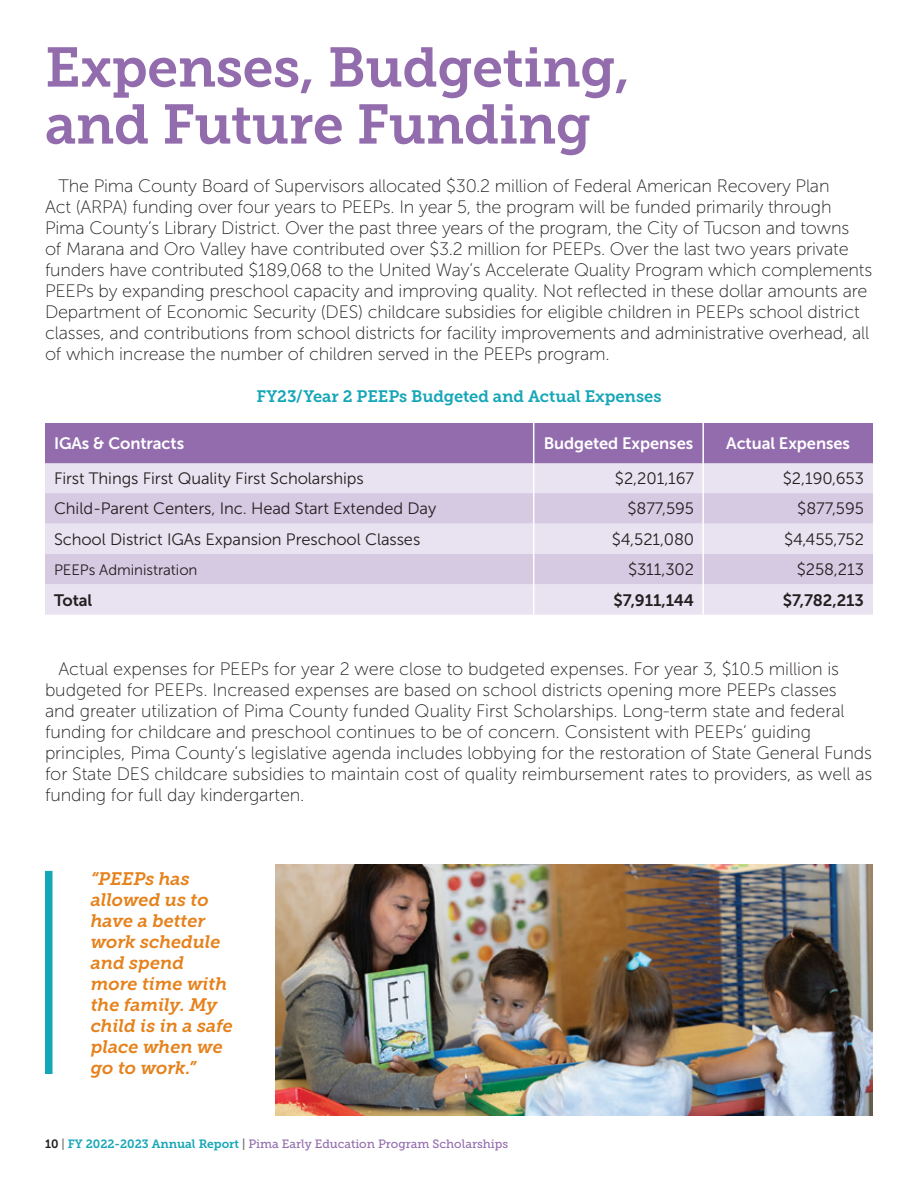
<style>
.page{position:relative;width:918px;height:1188px;background:#fff}
.page>*{position:absolute;margin:0;border:0;box-sizing:border-box;transform-origin:0 0}
.t1{font:55.5px/57px "Museo Slab 700";letter-spacing:-.01em;color:#936cae}
.t2{font:18px/21px "Museo Sans 100";letter-spacing:-.01em;color:#231f20}
.t3{font:italic 18px/21px "Museo Slab 700";color:#e6811b}
.t4{font:16.5px "Museo Sans 300";letter-spacing:-.005em;color:#231f20}
.t5{font:16.5px "Museo Sans 700";letter-spacing:-.005em;color:#fff}
.t6{font:16.5px "Museo Slab 700";letter-spacing:-.005em;color:#15a6b7}
.t7{font:16.5px "Museo Sans 700";letter-spacing:-.005em;color:#231f20}
.t8{font:15px "Museo Sans 300";letter-spacing:-.005em;color:#231f20}
.t9{font:12px "Museo Slab 500";color:#936cae}
.s1{font-family:"Museo Slab 700";color:#231f20}
.s2{color:#636366}
.s3{font-family:"Museo Slab 700";color:#15a6b7}
</style>
<div class="page">
<div style="left:45px;top:584px;width:828px;height:31px;background:#e9e2f0"></div>
<svg style="left:45px;top:493px;width:828px;height:91px;background:#dcd2e7"></svg>
<svg style="left:45px;top:423px;width:828px;height:70px;background:#b79eca"></svg>
<hr style="left:702px;top:464px;width:2px;height:29px;background:#fff">
<hr style="left:533px;top:493px;width:1px;height:31px;background:#fff">
<hr style="left:702px;top:493px;width:2px;height:31px;background:#fff">
<hr style="left:533px;top:524px;width:1px;height:30px;background:#fff">
<hr style="left:702px;top:524px;width:2px;height:30px;background:#fff">
<hr style="left:533px;top:554px;width:1px;height:30px;background:#fff">
<hr style="left:702px;top:554px;width:2px;height:30px;background:#fff">
<hr style="left:533px;top:584px;width:1px;height:31px;background:#fff">
<hr style="left:702px;top:584px;width:2px;height:31px;background:#fff">
<img style="left:275px;top:864px;width:598px;height:252px">
<div style="left:45px;top:871px;width:7px;height:203px;background:#15a6b7"></div>
<h1 class="t1" style="left:45px;top:39px;width:587px">Expenses, Budgeting, and Future Funding</h1>
<p class="t2" style="left:45px;top:176px;width:829px;text-indent:14px">The Pima County Board of Supervisors allocated $30.2 million of Federal American Recovery Plan<br>Act (ARPA) funding over four years to PEEPs. In year 5, the program will be funded primarily through Pima County’s Library District. Over the past three years of the program, the City of Tucson and towns<br>of Marana and Oro Valley have contributed over $3.2 million for PEEPs. Over the last two years private funders have contributed $189,068 to the United Way’s Accelerate Quality Program which complements PEEPs by expanding preschool capacity and improving quality. Not reflected in these dollar amounts are Department of Economic Security (DES) childcare subsidies for eligible children in PEEPs school district classes, and contributions from school districts for facility improvements and administrative overhead, all of which increase the number of children served in the PEEPs program.</p>
<p class="t6" style="left:256px;top:387px;width:407px">FY23/Year 2 PEEPs Budgeted and Actual Expenses</p>
<p class="t5" style="left:54px;top:435px;width:132px">IGAs &amp; Contracts</p>
<p class="t5" style="left:544px;top:435px;width:151px">Budgeted Expenses</p>
<p class="t5" style="left:726px;top:435px;width:125px">Actual Expenses</p>
<p class="t4" style="left:54px;top:470px;width:311px">First Things First Quality First Scholarships</p>
<p class="t4" style="left:615px;top:470px;width:81px">$2,201,167</p>
<p class="t4" style="left:783px;top:470px;width:83px">$2,190,653</p>
<p class="t4" style="left:54px;top:500px;width:384px">Child-Parent Centers, Inc. Head Start Extended Day</p>
<p class="t4" style="left:627px;top:500px;width:68px">$877,595</p>
<p class="t4" style="left:797px;top:500px;width:68px">$877,595</p>
<p class="t4" style="left:54px;top:530px;width:368px">School District IGAs Expansion Preschool Classes</p>
<p class="t4" style="left:612px;top:530px;width:84px">$4,521,080</p>
<p class="t4" style="left:784px;top:530px;width:81px">$4,455,752</p>
<p class="t8" style="left:54px;top:561px;width:145px">PEEPs Administration</p>
<p class="t4" style="left:628px;top:561px;width:68px">$311,302</p>
<p class="t4" style="left:797px;top:561px;width:69px">$258,213</p>
<p class="t7" style="left:54px;top:591px;width:40px">Total</p>
<p class="t7" style="left:614px;top:591px;width:82px">$7,911,144</p>
<p class="t7" style="left:783px;top:591px;width:83px">$7,782,213</p>
<p class="t2" style="left:45px;top:659px;width:829px;text-indent:14px">Actual expenses for PEEPs for year 2 were close to budgeted expenses. For year 3, $10.5 million is budgeted for PEEPs. Increased expenses are based on school districts opening more PEEPs classes<br>and greater utilization of Pima County funded Quality First Scholarships. Long-term state and federal funding for childcare and preschool continues to be of concern. Consistent with PEEPs’ guiding principles, Pima County’s legislative agenda includes lobbying for the restoration of State General Funds for State DES childcare subsidies to maintain cost of quality reimbursement rates to providers, as well as funding for full day kindergarten.</p>
<p class="t3" style="left:91px;top:868px;width:144px">“PEEPs has allowed us to have a better work schedule and spend more time with the family. My child is in a safe place when we go to work.”</p>
<p class="t9" style="left:45px;top:1137px;width:465px"><span class="s1">10</span> <span class="s2">|</span> <span class="s3">FY 2022-2023 Annual Report</span> <span class="s2">|</span> Pima Early Education Program Scholarships</p>
</div>
